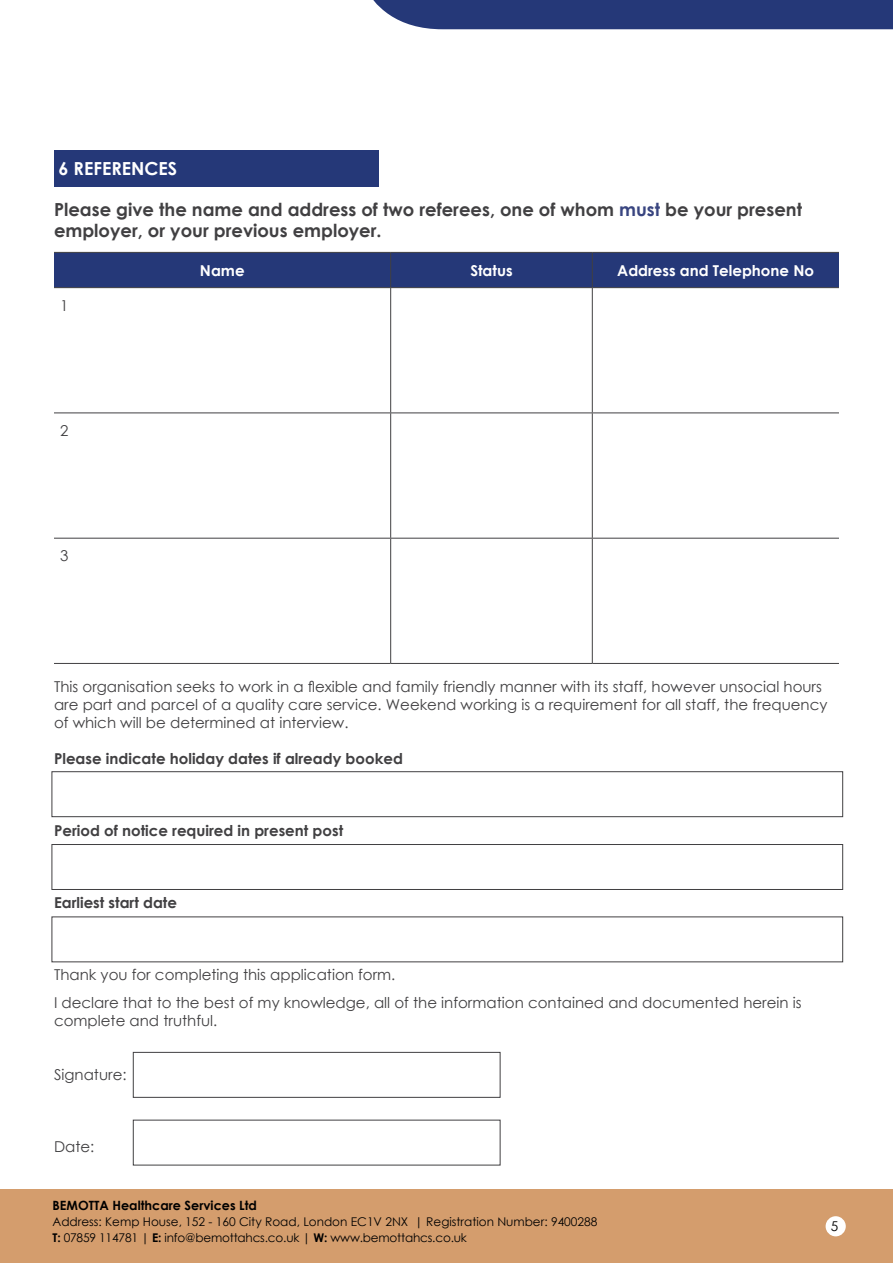
<style>
.page{position:relative;width:893px;height:1263px;background:#fff}
.page>*{position:absolute;margin:0;border:0;box-sizing:border-box;transform-origin:0 0}
.t1{font:700 18px/21px "Century Gothic";color:#414042}
.t2{font:700 18px "Century Gothic";color:#fff}
.t3{font:15px/18px "Century Gothic";color:#414042}
.t4{font:700 15px "Century Gothic";color:#414042}
.t5{font:700 15px "Century Gothic";color:#fff}
.t6{font:13.5px "Century Gothic";color:#000}
.t7{font:700 12.75px "Century Gothic";color:#000}
.t8{font:12px/15.8px "Century Gothic";color:#000}
.s1{color:#394580}
.s2{font-weight:700}
</style>
<div class="page">
<div style="left:0;top:1189px;width:893px;height:74px;background:#d49d6d"></div>
<div style="left:373px;top:0;width:520px;height:29px;background:#253878"></div>
<div style="left:826px;top:1216px;width:20px;height:20px;background:#fff;border-radius:50%"></div>
<div style="left:54px;top:150px;width:324px;height:36px;background:#253878"></div>
<div style="left:54px;top:253px;width:785px;height:34px;background:#253878"></div>
<hr style="left:54px;top:252px;width:337px;height:1px;background:#414042">
<hr style="left:391px;top:252px;width:201px;height:1px;background:#414042">
<hr style="left:390px;top:253px;width:1px;height:34px;background:#414042">
<hr style="left:592px;top:252px;width:247px;height:1px;background:#414042">
<hr style="left:54px;top:287px;width:337px;height:1px;background:#414042">
<hr style="left:391px;top:287px;width:201px;height:1px;background:#414042">
<hr style="left:390px;top:288px;width:1px;height:124px;background:#414042">
<hr style="left:592px;top:287px;width:247px;height:1px;background:#414042">
<hr style="left:390px;top:413px;width:1px;height:125px;background:#414042">
<hr style="left:390px;top:538px;width:1px;height:125px;background:#414042">
<hr style="left:592px;top:288px;width:1px;height:124px;background:#414042">
<hr style="left:592px;top:413px;width:1px;height:125px;background:#414042">
<hr style="left:592px;top:538px;width:1px;height:125px;background:#414042">
<hr style="left:592px;top:253px;width:1px;height:34px;background:#414042">
<hr style="left:54px;top:663px;width:337px;height:1px;background:#414042">
<hr style="left:391px;top:663px;width:201px;height:1px;background:#414042">
<hr style="left:592px;top:663px;width:247px;height:1px;background:#414042">
<hr style="left:54px;top:412px;width:337px;height:1px;background:#414042">
<hr style="left:391px;top:412px;width:201px;height:1px;background:#414042">
<hr style="left:592px;top:412px;width:247px;height:1px;background:#414042">
<hr style="left:54px;top:538px;width:337px;height:1px;background:#414042">
<hr style="left:391px;top:538px;width:201px;height:1px;background:#414042">
<hr style="left:592px;top:538px;width:247px;height:1px;background:#414042">
<div style="left:52px;top:771px;width:791px;height:46px;border:1px solid #414042"></div>
<div style="left:133px;top:1052px;width:367px;height:46px;border:1px solid #414042"></div>
<div style="left:52px;top:844px;width:791px;height:46px;border:1px solid #414042"></div>
<p class="t2" style="left:58px;top:155px;width:120px">6 REFERENCES</p>
<p class="t1" style="left:54px;top:198px;width:750px">Please give the name and address of two referees, one of whom <span class="s1">must</span> be your present employer, or your previous employer.</p>
<p class="t5" style="left:200px;top:259px;width:46px">Name</p>
<p class="t5" style="left:470px;top:259px;width:44px">Status</p>
<p class="t5" style="left:617px;top:259px;width:198px">Address and Telephone No</p>
<p class="t3" style="left:60px;top:296px;width:10px">1</p>
<p class="t3" style="left:60px;top:421px;width:10px">2</p>
<p class="t3" style="left:60px;top:547px;width:10px">3</p>
<p class="t3" style="left:54px;top:678px;width:775px">This organisation seeks to work in a flexible and family friendly manner with its staff, however unsocial hours are part and parcel of a quality care service. Weekend working is a requirement for all staff, the frequency of which will be determined at interview.</p>
<p class="t4" style="left:54px;top:748px;width:350px">Please indicate holiday dates if already booked</p>
<p class="t4" style="left:54px;top:820px;width:291px">Period of notice required in present post</p>
<p class="t4" style="left:54px;top:892px;width:125px">Earliest start date</p>
<p class="t3" style="left:54px;top:961px;width:749px;line-height:27px">Thank you for completing this application form.<br>I declare that to the best of my knowledge, all of the information contained and documented herein is</p>
<p class="t3" style="left:54px;top:1011px;width:165px">complete and truthful.</p>
<p class="t3" style="left:54px;top:1065px;width:74px">Signature:</p>
<p class="t3" style="left:54px;top:1137px;width:42px">Date:</p>
<p class="t7" style="left:52px;top:1195px;width:206px">BEMOTTA Healthcare Services Ltd</p>
<p class="t8" style="left:52px;top:1214px;width:547px">Address: Kemp House, 152 - 160 City Road, London EC1V 2NX | Registration Number: 9400288<br><span class="s2">T:</span> 07859 114781 | <span class="s2">E:</span> info@bemottahcs.co.uk | <span class="s2">W:</span> www.bemottahcs.co.uk</p>
<p class="t6" style="left:831px;top:1217px;width:9px">5</p>
</div>
